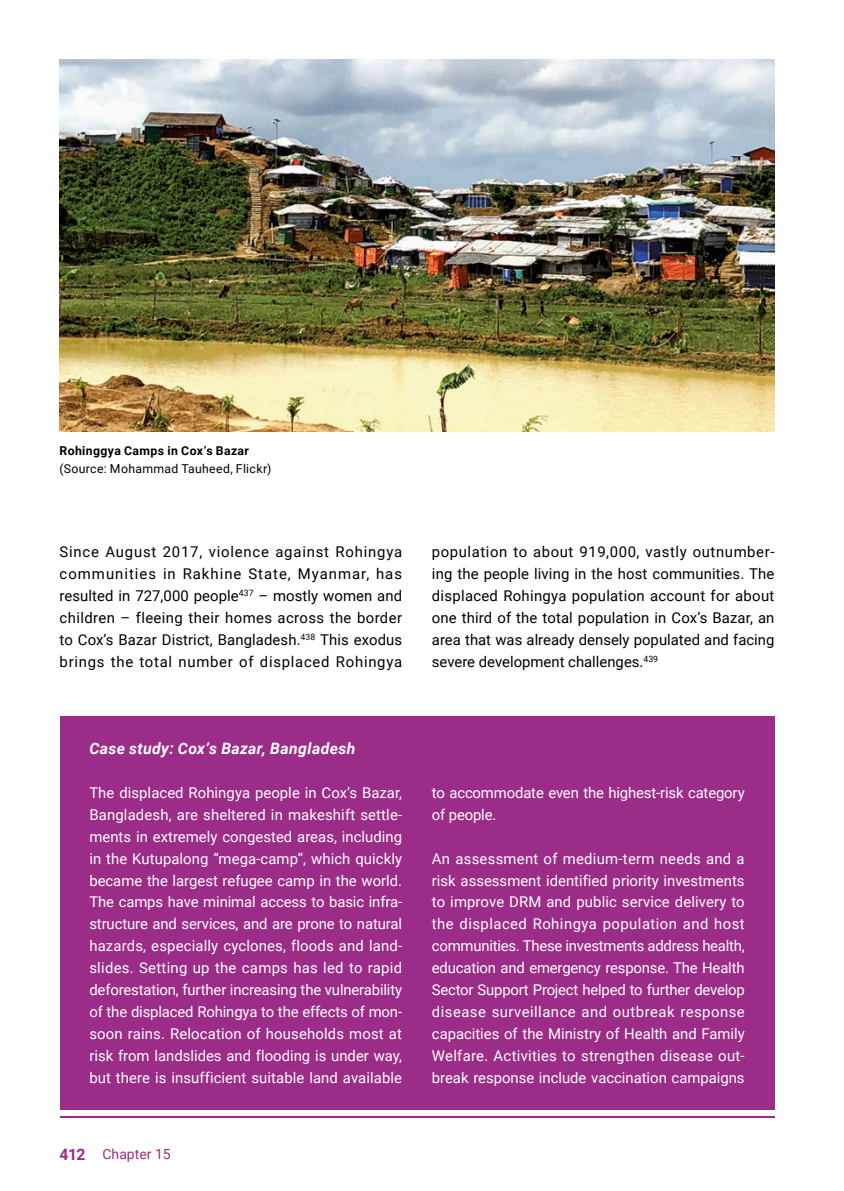
<style>
.page{position:relative;width:844px;height:1191px;background:#fff}
.page>*{position:absolute;margin:0;border:0;box-sizing:border-box;transform-origin:0 0}
.t1{font:italic 700 15.75px "Roboto";letter-spacing:.025em;color:#fff}
.t2{font:14.88px/21.9px "Roboto";color:#fff;text-align:justify}
.t3{font:14.88px/21.9px "Roboto";color:#000;text-align:justify}
.t4{font:14px "Roboto";color:#9b2c87}
.t5{font:12.25px "Roboto";letter-spacing:.025em;color:#000}
.t6{font:700 12.25px "Roboto";letter-spacing:.03em;color:#000}
.s1{font-weight:700;font-size:15.75px}
</style>
<div class="page">
<div style="left:60px;top:716px;width:714px;height:394px;background:#9b2c87"></div>
<hr style="left:60px;top:1115px;width:714px;height:2px;background:#9b2c87">
<img style="left:60px;top:60px;width:714px;height:371px">
<p class="t6" style="left:60px;top:442px;width:191px">Rohinggya Camps in Cox’s Bazar</p>
<p class="t5" style="left:60px;top:460px;width:213px">(Source: Mohammad Tauheed, Flickr)</p>
<p class="t3" style="left:60px;top:540px;width:344px">Since August 2017, violence against Rohingya communities in Rakhine State, Myanmar, has resulted in 727,000 people<sup>437</sup> – mostly women and children – fleeing their homes across the border to Cox’s Bazar District, Bangladesh.<sup>438</sup> This exodus brings the total number of displaced Rohingya</p>
<p class="t3" style="left:432px;top:540px;width:344px">population to about 919,000, vastly outnumber&shy;ing the people living in the host communities. The displaced Rohingya population account for about one third of the total population in Cox’s Bazar, an area that was already densely populated and facing severe development challenges.<sup>439</sup></p>
<p class="t1" style="left:89px;top:737px;width:267px">Case study: Cox’s Bazar, Bangladesh</p>
<p class="t2" style="left:89px;top:781px;width:314px">The displaced Rohingya people in Cox’s Bazar, Bangladesh, are sheltered in makeshift settle&shy;ments in extremely congested areas, including in the Kutupalong “mega-camp”, which quickly became the largest refugee camp in the world.<br>The camps have minimal access to basic infra&shy;structure and services, and are prone to natural hazards, especially cyclones, floods and land&shy;slides. Setting up the camps has led to rapid deforestation, further increasing the vulnerability of the displaced Rohingya to the effects of mon&shy;soon rains. Relocation of households most at risk from landslides and flooding is under way, but there is insufficient suitable land available</p>
<p class="t2" style="left:432px;top:781px;width:314px">to accommodate even the highest-risk category of people.</p>
<p class="t2" style="left:432px;top:847px;width:314px">An assessment of medium-term needs and a risk assessment identified priority investments to improve DRM and public service delivery to the displaced Rohingya population and host communities. These investments address health, education and emergency response. The Health Sector Support Project helped to further develop disease surveillance and outbreak response capacities of the Ministry of Health and Family Welfare. Activities to strengthen disease out&shy;break response include vaccination campaigns</p>
<p class="t4" style="left:60px;top:1144px;width:113px"><span class="s1">412</span> Chapter 15</p>
</div>
